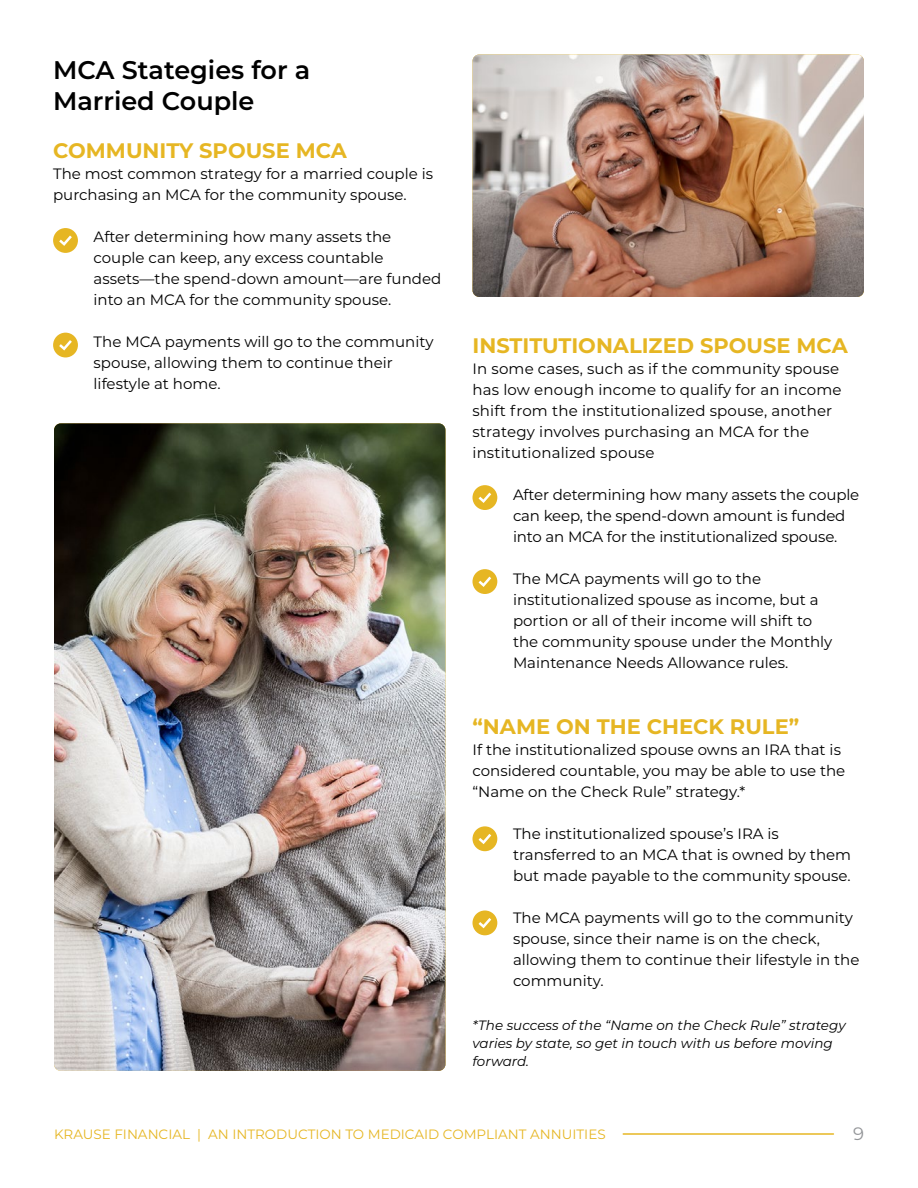
<style>
.page{position:relative;width:918px;height:1188px;background:#fff}
.page>*{position:absolute;margin:0;border:0;box-sizing:border-box;transform-origin:0 0}
.t1{font:600 25.5px/30.6px "Montserrat";color:#000}
.t2{font:700 21px "Montserrat";color:#e6b623}
.t3{font:18px "Montserrat";color:#939598}
.t4{font:15px/21px "Montserrat";color:#000}
.t5{font:italic 13.5px/18px "Montserrat";color:#000}
.t6{font:13.5px "Montserrat";color:#e6b623}
</style>
<div class="page">
<hr style="left:623px;top:1133px;width:210px;height:2px;background:#e6b623">
<img style="left:54px;top:423px;width:392px;height:648px">
<svg style="left:53px;top:228px;width:25px;height:25px"></svg>
<svg style="left:53px;top:333px;width:25px;height:24px"></svg>
<svg style="left:472px;top:485px;width:25px;height:25px"></svg>
<svg style="left:472px;top:569px;width:25px;height:25px"></svg>
<svg style="left:472px;top:826px;width:25px;height:25px"></svg>
<svg style="left:472px;top:910px;width:25px;height:25px"></svg>
<img style="left:472px;top:54px;width:392px;height:243px">
<h1 class="t1" style="left:53px;top:54px;width:259px">MCA Stategies for a<br>Married Couple</h1>
<h2 class="t2" style="left:53px;top:135px;width:295px">COMMUNITY SPOUSE MCA</h2>
<p class="t4" style="left:53px;top:162px;width:382px">The most common strategy for a married couple is purchasing an MCA for the community spouse.</p>
<p class="t4" style="left:94px;top:225px;width:349px">After determining how many assets the couple can keep, any excess countable assets—the spend-down amount—are funded into an MCA for the community spouse.</p>
<p class="t4" style="left:94px;top:330px;width:341px">The MCA payments will go to the community spouse, allowing them to continue their lifestyle at home.</p>
<h2 class="t2" style="left:472px;top:330px;width:377px">INSTITUTIONALIZED SPOUSE MCA</h2>
<p class="t4" style="left:472px;top:357px;width:371px">In some cases, such as if the community spouse has low enough income to qualify for an income shift from the institutionalized spouse, another strategy involves purchasing an MCA for the institutionalized spouse</p>
<p class="t4" style="left:513px;top:483px;width:348px">After determining how many assets the couple can keep, the spend-down amount is funded into an MCA for the institutionalized spouse.</p>
<p class="t4" style="left:513px;top:567px;width:321px">The MCA payments will go to the institutionalized spouse as income, but a portion or all of their income will shift to the community spouse under the Monthly Maintenance Needs Allowance rules.</p>
<h2 class="t2" style="left:472px;top:711px;width:328px">“NAME ON THE CHECK RULE”</h2>
<p class="t4" style="left:472px;top:738px;width:374px">If the institutionalized spouse owns an IRA that is considered countable, you may be able to use the “Name on the Check Rule” strategy.*</p>
<p class="t4" style="left:513px;top:822px;width:340px">The institutionalized spouse’s IRA is transferred to an MCA that is owned by them but made payable to the community spouse.</p>
<p class="t4" style="left:513px;top:906px;width:348px">The MCA payments will go to the community spouse, since their name is on the check, allowing them to continue their lifestyle in the community.</p>
<p class="t5" style="left:472px;top:1016px;width:375px">*The success of the “Name on the Check Rule” strategy varies by state, so get in touch with us before moving forward.</p>
<p class="t6" style="left:54px;top:1125px;width:553px">KRAUSE FINANCIAL | AN INTRODUCTION TO MEDICAID COMPLIANT ANNUITIES</p>
<p class="t3" style="left:853px;top:1121px;width:12px">9</p>
</div>
